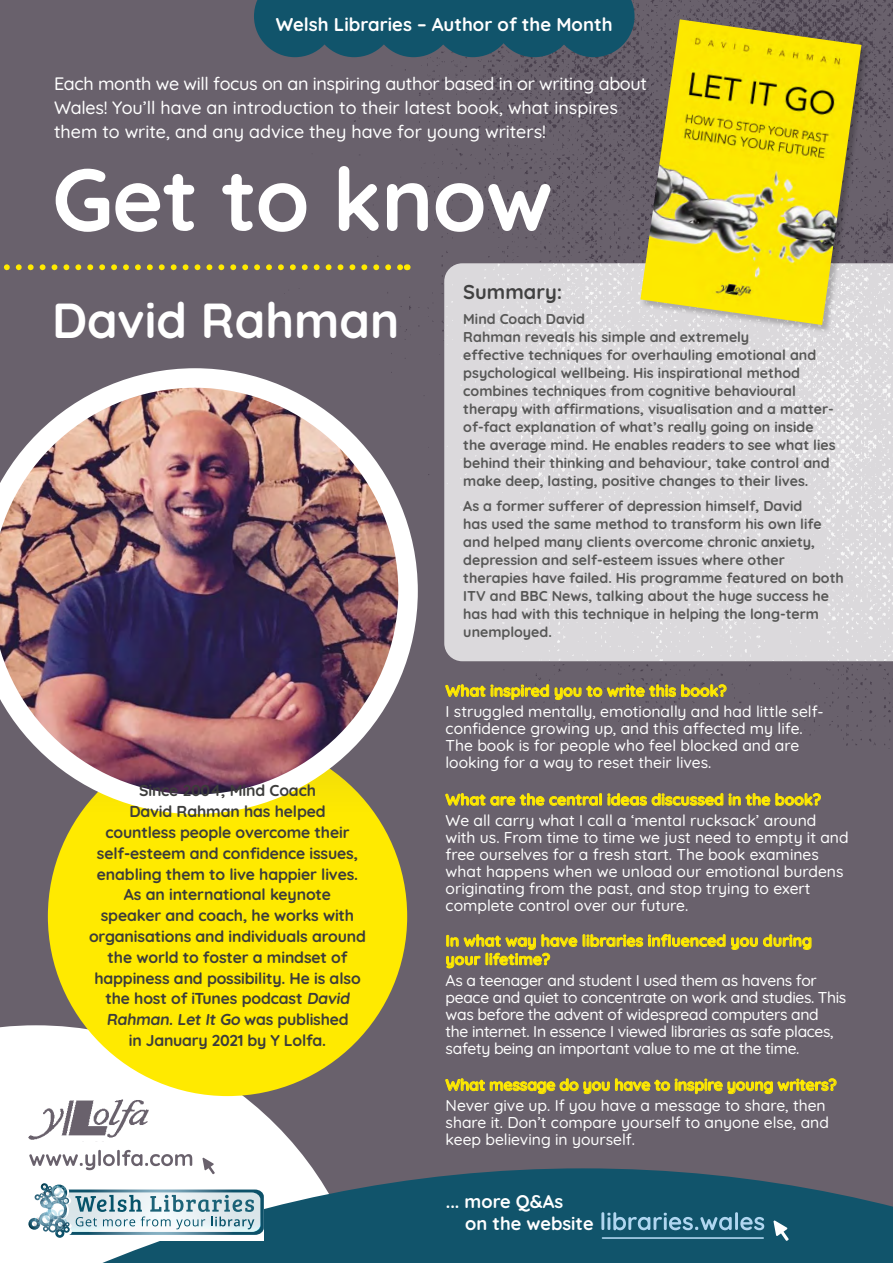
<style>
.page{position:relative;width:893px;height:1263px;background:#69616c}
.page>*{position:absolute;margin:0;border:0;box-sizing:border-box;transform-origin:0 0}
.t1{font:700 87.75px "Quicksand";letter-spacing:-.01em;color:#fff}
.t2{font:700 49.2px "Quicksand";color:#fff}
.t3{font:700 19.95px "Quicksand";color:#414141}
.t4{font:700 18.6px "Quicksand";color:#fff}
.t5{font:700 18.3px/21.9px "Quicksand";color:#fff}
.t6{font:500 18px/24px "Quicksand";letter-spacing:-.005em;color:#fff}
.t7{font:500 15.75px/17px "Quicksand";color:#fff}
.t8{font:700 15.75px/20.9px "Quicksand";letter-spacing:-.01em;color:#3c3c3b;text-align:center}
.t9{font:500 15.75px/17px "Quicksand";letter-spacing:-.02em;color:#fff}
.t10{font:700 15.75px/18.5px "Quicksand";letter-spacing:-.005em;color:#ffea00}
.t11{font:700 14.25px/18px "Quicksand";color:#575756}
.s1{font-weight:700;color:#ffea00}
.s2{font-weight:500;color:#fff}
</style>
<div class="page">
<img style="left:280px;top:0;width:613px;height:749px">
<img style="left:444px;top:263px;width:449px;height:398px">
<svg style="left:0;top:1025px;width:371px;height:143px;fill:#fff"></svg>
<div style="left:48px;top:737px;width:359px;height:359px;background:#ffea00;border-radius:50%"></div>
<svg style="left:3px;top:264px;width:398px;height:6px"></svg>
<img style="left:0;top:368px;width:418px;height:446px">
<svg style="left:254px;top:0;width:380px;height:57px;background:#18546a"></svg>
<div style="left:640px;top:20px;width:230px;height:313px;background:#000;opacity:.22"></div>
<img style="left:640px;top:19px;width:221px;height:306px">
<svg style="left:0;top:1168px;width:893px;height:95px;background:#3c6e81"></svg>
<svg style="left:601px;top:1212px;width:163px;height:18px;background:#49829a"></svg>
<svg style="left:773px;top:1220px;width:16px;height:21px"></svg>
<hr style="left:602px;top:1237px;width:161px;height:2px;background:#b0d6f0">
<svg style="left:28px;top:1182px;width:236px;height:58px;background:#bbd0d7"></svg>
<img style="left:26px;top:1095px;width:125px;height:46px">
<svg style="left:29px;top:1150px;width:163px;height:20px"></svg>
<svg style="left:202px;top:1157px;width:13px;height:17px"></svg>
<p class="t4" style="left:276px;top:10px;width:338px">Welsh Libraries – Author of the Month</p>
<p class="t6" style="left:54px;top:70px;width:594px">Each month we will focus on an inspiring author based in or writing about<br>Wales! You’ll have an introduction to their latest book, what inspires them to write, and any advice they have for young writers!</p>
<p class="t1" style="left:52px;top:132px;width:502px">Get to know</p>
<h1 class="t2" style="left:52px;top:283px;width:349px">David Rahman</h1>
<p class="t8" style="left:129px;top:778px;width:204px;text-align:left;text-indent:10px">Since 2004, Mind Coach-<br>David Rahman has helped</p>
<p class="t8" style="left:105px;top:820px;width:246px">countless people overcome their</p>
<p class="t8" style="left:97px;top:841px;width:278px">self-esteem and confidence issues,-</p>
<p class="t8" style="left:97px;top:862px;width:278px">enabling them to live happier lives.-</p>
<p class="t8" style="left:124px;top:883px;width:209px">As an international keynote</p>
<p class="t8" style="left:89px;top:903px;width:294px">speaker and coach, he works with&shy;organisations and individuals around-</p>
<p class="t8" style="left:108px;top:945px;width:241px">the world to foster a mindset of</p>
<p class="t8" style="left:94px;top:966px;width:284px">happiness and possibility. He is also-</p>
<p class="t8" style="left:105px;top:987px;width:248px">the host of iTunes podcast David<br>Rahman. Let It Go was published in January 2021 by Y Lolfa.</p>
<p class="t3" style="left:463px;top:276px;width:100px">Summary:</p>
<p class="t11" style="left:463px;top:308px;width:374px">Mind Coach David<br>Rahman reveals his simple and extremely<br>effective techniques for overhauling emotional and psychological wellbeing. His inspirational method combines techniques from cognitive behavioural therapy with affirmations, visualisation and a matter&shy;of-fact explanation of what’s really going on inside the average mind. He enables readers to see what lies behind their thinking and behaviour, take control and make deep, lasting, positive changes to their lives.-</p>
<p class="t11" style="left:463px;top:496px;width:382px">As a former sufferer of depression himself, David<br>has used the same method to transform his own life and helped many clients overcome chronic anxiety, depression and self-esteem issues where other therapies have failed. His programme featured on both ITV and BBC News, talking about the huge success he has had with this technique in helping the long-term unemployed.</p>
<p class="t7" style="left:446px;top:679px;width:380px;line-height:21px"><span class="s1">What inspired you to write this book?<br></span>I struggled mentally, emotionally and had little self-</p>
<p class="t7" style="left:446px;top:719px;width:359px">confidence growing up, and this affected my life.<br>The book is for people who feel blocked and are looking for a way to reset their lives.-</p>
<p class="t7" style="left:446px;top:787px;width:377px;line-height:21px"><span class="s1">What are the central ideas discussed in the book?<br></span>We all carry what I call a ‘mental rucksack’ around</p>
<p class="t7" style="left:446px;top:827px;width:405px">with us. From time to time we just need to empty it and free ourselves for a fresh start. The book examines what happens when we unload our emotional burdens originating from the past, and stop trying to exert complete control over our future.-</p>
<p class="t10" style="left:446px;top:930px;width:368px">In what way have libraries influenced you during your lifetime?</p>
<p class="t9" style="left:446px;top:970px;width:418px">As a teenager and student I used them as havens for peace and quiet to concentrate on work and studies. This&shy;was before the advent of widespread computers and<br>the internet. In essence I viewed libraries as safe places,- safety being an important value to me at the time.-</p>
<p class="t10" style="left:446px;top:1073px;width:408px;line-height:21px">What message do you have to inspire young writers?-<br><span class="s2">Never give up. If you have a message to share, then</span></p>
<p class="t7" style="left:446px;top:1113px;width:385px">share it. Don’t compare yourself to anyone else, and keep believing in yourself.-</p>
<p class="t5" style="left:465px;top:1188px;width:130px;text-indent:-19px">... more Q&amp;As<br>on the website</p>
</div>
